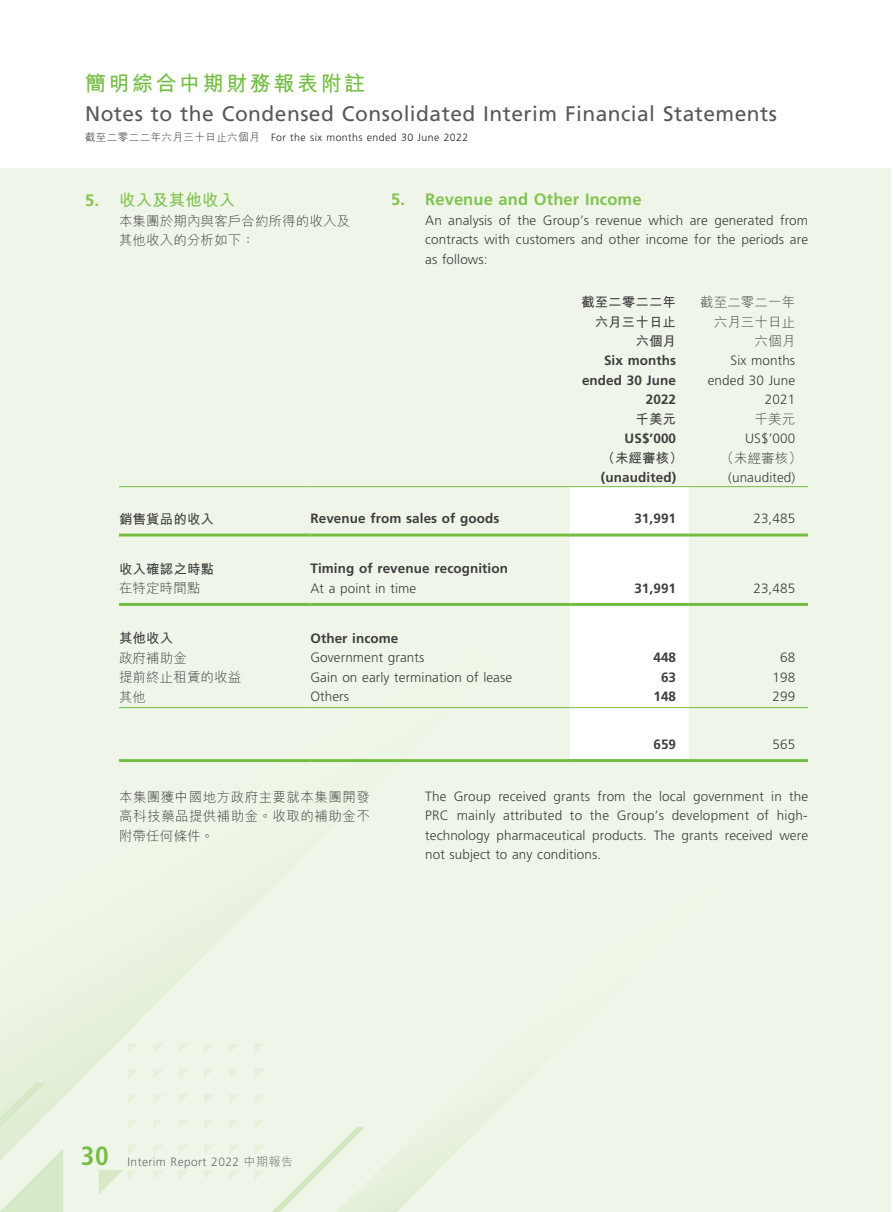
<style>
.page{position:relative;width:893px;height:1212px;background:#fff}
.page>*{position:absolute;margin:0;border:0;box-sizing:border-box;transform-origin:0 0}
.t1{font:21px "Frutiger LT Std";letter-spacing:.02em;color:#57585a}
.t2{font:700 21px "M Hei HK";letter-spacing:.12em;color:#74bd43}
.t3{font:700 16.5px "Frutiger LT Std";letter-spacing:.005em;color:#81c251}
.t4{font:700 16.5px "M Hei HK";letter-spacing:.005em;color:#81c251}
.t5{font:300 13.5px/19.5px "Frutiger LT Std";letter-spacing:.005em;color:#3e3e3f;text-align:justify}
.t6{font:700 13.5px "Frutiger LT Std";letter-spacing:.005em;color:#3e3e3f}
.t7{font:300 13.5px/19.5px "M Hei HK";letter-spacing:.005em;color:#3e3e3f}
.t8{font:700 13.5px "M Hei HK";letter-spacing:.005em;color:#3e3e3f}
.t9{font:300 12px "Frutiger LT Std";letter-spacing:.03em;color:#6c6d70}
.t10{font:300 10.5px "Frutiger LT Std";letter-spacing:.04em;color:#231f20}
.s1{font-family:"M Hei HK"}
.s2{font-family:"Frutiger LT Std"}
.s3{font-weight:700;font-stretch:condensed;font-size:26.25px;color:#74bd43}
</style>
<div class="page">
<svg style="left:570px;top:487px;width:119px;height:222px"></svg>
<hr style="left:119px;top:486px;width:191px;height:1px;background:#74bd43">
<hr style="left:310px;top:486px;width:260px;height:1px;background:#74bd43">
<hr style="left:570px;top:486px;width:119px;height:1px;background:#74bd43">
<hr style="left:689px;top:486px;width:119px;height:1px;background:#74bd43">
<hr style="left:119px;top:533px;width:191px;height:3px;background:#74bd43">
<hr style="left:310px;top:533px;width:260px;height:3px;background:#74bd43">
<hr style="left:570px;top:533px;width:119px;height:3px;background:#74bd43">
<hr style="left:689px;top:533px;width:119px;height:3px;background:#74bd43">
<hr style="left:119px;top:603px;width:191px;height:3px;background:#74bd43">
<hr style="left:310px;top:603px;width:260px;height:3px;background:#74bd43">
<hr style="left:570px;top:603px;width:119px;height:3px;background:#74bd43">
<hr style="left:689px;top:603px;width:119px;height:3px;background:#74bd43">
<hr style="left:119px;top:707px;width:191px;height:1px;background:#74bd43">
<hr style="left:310px;top:707px;width:260px;height:1px;background:#74bd43">
<hr style="left:570px;top:707px;width:119px;height:1px;background:#74bd43">
<hr style="left:689px;top:707px;width:119px;height:1px;background:#74bd43">
<hr style="left:119px;top:759px;width:191px;height:3px;background:#74bd43">
<hr style="left:310px;top:759px;width:260px;height:3px;background:#74bd43">
<hr style="left:570px;top:759px;width:119px;height:3px;background:#74bd43">
<hr style="left:689px;top:759px;width:119px;height:3px;background:#74bd43">
<h1 class="t2" style="left:85px;top:68px;width:282px">簡明綜合中期財務報表附註</h1>
<h1 class="t1" style="left:85px;top:102px;width:693px">Notes to the Condensed Consolidated Interim Financial Statements</h1>
<p class="t10" style="left:85px;top:131px;width:385px"><span class="s1">截至二零二二年六月三十日止六個月</span> For the six months ended 30 June 2022</p>
<p class="t4" style="left:85px;top:188px;width:152px"><span class="s2">5.</span> 收入及其他收入</p>
<p class="t7" style="left:119px;top:211px;width:233px">本集團於期內與客戶合約所得的收入及其他收入的分析如下：</p>
<p class="t3" style="left:391px;top:190px;width:252px">5. Revenue and Other Income</p>
<p class="t5" style="left:425px;top:210px;width:384px">An analysis of the Group’s revenue which are generated from contracts with customers and other income for the periods are as follows:</p>
<p class="t8" style="left:581px;top:293px;width:97px">截至二零二二年</p>
<p class="t7" style="left:700px;top:292px;width:97px">截至二零二一年</p>
<p class="t8" style="left:595px;top:312px;width:83px">六月三十日止</p>
<p class="t7" style="left:714px;top:312px;width:83px">六月三十日止</p>
<p class="t8" style="left:635px;top:332px;width:42px">六個月</p>
<p class="t7" style="left:754px;top:331px;width:42px">六個月</p>
<p class="t6" style="left:604px;top:353px;width:74px">Six months</p>
<p class="t5" style="left:731px;top:351px;width:66px">Six months</p>
<p class="t6" style="left:582px;top:372px;width:96px">ended 30 June</p>
<p class="t5" style="left:708px;top:371px;width:89px">ended 30 June</p>
<p class="t6" style="left:646px;top:392px;width:32px">2022</p>
<p class="t5" style="left:765px;top:390px;width:32px">2021</p>
<p class="t8" style="left:635px;top:410px;width:42px">千美元</p>
<p class="t7" style="left:754px;top:409px;width:42px">千美元</p>
<p class="t6" style="left:625px;top:431px;width:53px">US$’000</p>
<p class="t5" style="left:745px;top:429px;width:52px">US$’000</p>
<p class="t8" style="left:601px;top:449px;width:83px">（未經審核）</p>
<p class="t7" style="left:720px;top:448px;width:83px">（未經審核）</p>
<p class="t6" style="left:601px;top:470px;width:77px">(unaudited)</p>
<p class="t5" style="left:728px;top:468px;width:68px">(unaudited)</p>
<p class="t8" style="left:119px;top:509px;width:97px">銷售貨品的收入</p>
<p class="t6" style="left:310px;top:511px;width:191px">Revenue from sales of goods</p>
<p class="t6" style="left:634px;top:511px;width:43px">31,991</p>
<p class="t5" style="left:753px;top:509px;width:43px">23,485</p>
<p class="t8" style="left:119px;top:559px;width:97px">收入確認之時點</p>
<p class="t6" style="left:310px;top:561px;width:199px">Timing of revenue recognition</p>
<p class="t7" style="left:119px;top:578px;width:83px">在特定時間點</p>
<p class="t5" style="left:310px;top:578px;width:107px">At a point in time</p>
<p class="t6" style="left:634px;top:580px;width:43px">31,991</p>
<p class="t5" style="left:753px;top:578px;width:43px">23,485</p>
<p class="t8" style="left:119px;top:628px;width:56px">其他收入</p>
<p class="t6" style="left:310px;top:630px;width:90px">Other income</p>
<p class="t7" style="left:119px;top:648px;width:69px">政府補助金</p>
<p class="t5" style="left:310px;top:648px;width:116px">Government grants</p>
<p class="t6" style="left:653px;top:649px;width:24px">448</p>
<p class="t5" style="left:780px;top:648px;width:17px">68</p>
<p class="t7" style="left:119px;top:667px;width:124px">提前終止租賃的收益</p>
<p class="t5" style="left:310px;top:667px;width:203px">Gain on early termination of lease</p>
<p class="t6" style="left:661px;top:669px;width:17px">63</p>
<p class="t5" style="left:772px;top:667px;width:24px">198</p>
<p class="t7" style="left:119px;top:687px;width:29px">其他</p>
<p class="t5" style="left:310px;top:687px;width:40px">Others</p>
<p class="t6" style="left:653px;top:688px;width:24px">148</p>
<p class="t5" style="left:772px;top:687px;width:24px">299</p>
<p class="t6" style="left:653px;top:736px;width:24px">659</p>
<p class="t5" style="left:772px;top:735px;width:24px">565</p>
<p class="t7" style="left:119px;top:787px;width:252px;text-align:justify">本集團獲中國地方政府主要就本集團開發高科技藥品提供補助金。收取的補助金不附帶任何條件。</p>
<p class="t5" style="left:425px;top:786px;width:384px">The Group received grants from the local government in the PRC mainly attributed to the Group’s development of high&shy;technology pharmaceutical products. The grants received were not subject to any conditions.</p>
<p class="t9" style="left:81px;top:1155px;width:214px"><span class="s3">30</span> Interim Report 2022 <span class="s1">中期報告</span></p>
</div>
